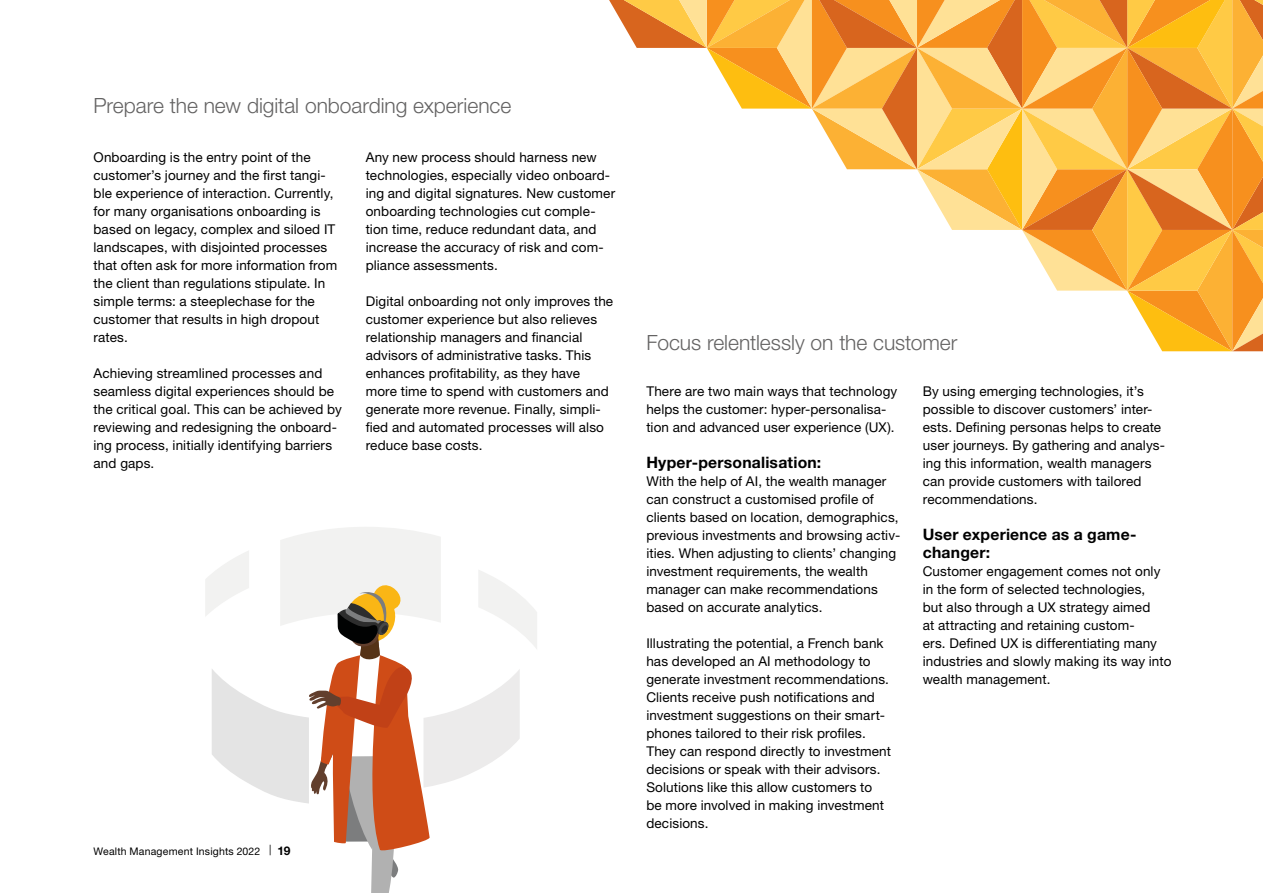
<style>
.page{position:relative;width:1263px;height:893px;background:#fff}
.page>*{position:absolute;margin:0;border:0;box-sizing:border-box;transform-origin:0 0}
.t1{font:300 21px "Helvetica Neue LT Std";color:#646363}
.t2{font:700 15.75px/18px "Helvetica Neue LT Std";letter-spacing:.015em;color:#000}
.t3{font:13.5px/18px "Helvetica Neue LT Std";letter-spacing:.01em;color:#000}
.t4{font:10.5px "Helvetica Neue LT Std";letter-spacing:.02em;color:#000}
.s1{font-weight:700;font-size:12px}
</style>
<div class="page">
<svg style="left:609px;top:0;width:654px;height:351px"></svg>
<svg style="left:205px;top:527px;width:332px;height:366px"></svg>
<h1 class="t1" style="left:94px;top:92px;width:419px">Prepare the new digital onboarding experience</h1>
<p class="t3" style="left:94px;top:148px;width:245px">Onboarding is the entry point of the customer’s journey and the first tangi&shy;ble experience of interaction. Currently, for many organisations onboarding is based on legacy, complex and siloed IT landscapes, with disjointed processes that often ask for more information from the client than regulations stipulate. In simple terms: a steeplechase for the customer that results in high dropout rates.</p>
<p class="t3" style="left:94px;top:364px;width:250px">Achieving streamlined processes and seamless digital experiences should be the critical goal. This can be achieved by reviewing and redesigning the onboard&shy;ing process, initially identifying barriers and gaps.</p>
<p class="t3" style="left:366px;top:148px;width:251px">Any new process should harness new technologies, especially video onboard&shy;ing and digital signatures. New customer onboarding technologies cut comple&shy;tion time, reduce redundant data, and increase the accuracy of risk and com&shy;pliance assessments.</p>
<p class="t3" style="left:366px;top:292px;width:249px">Digital onboarding not only improves the customer experience but also relieves relationship managers and financial advisors of administrative tasks. This enhances profitability, as they have more time to spend with customers and generate more revenue. Finally, simpli&shy;fied and automated processes will also reduce base costs.</p>
<p class="t4" style="left:94px;top:845px;width:198px">Wealth Management Insights 2022 | <span class="s1">19</span></p>
<h1 class="t1" style="left:646px;top:329px;width:313px">Focus relentlessly on the customer</h1>
<p class="t3" style="left:646px;top:382px;width:252px">There are two main ways that technology helps the customer: hyper-personalisa&shy;tion and advanced user experience (UX).</p>
<p class="t2" style="left:646px;top:453px;width:176px">Hyper-personalisation:</p>
<p class="t3" style="left:646px;top:472px;width:255px">With the help of AI, the wealth manager can construct a customised profile of clients based on location, demographics, previous investments and browsing activ&shy;ities. When adjusting to clients’ changing investment requirements, the wealth manager can make recommendations based on accurate analytics.</p>
<p class="t3" style="left:646px;top:634px;width:246px">Illustrating the potential, a French bank has developed an AI methodology to generate investment recommendations.<br>Clients receive push notifications and investment suggestions on their smart&shy;phones tailored to their risk profiles.<br>They can respond directly to investment decisions or speak with their advisors.<br>Solutions like this allow customers to<br>be more involved in making investment decisions.</p>
<p class="t3" style="left:923px;top:382px;width:244px">By using emerging technologies, it’s possible to discover customers’ inter&shy;ests. Defining personas helps to create user journeys. By gathering and analys&shy;ing this information, wealth managers can provide customers with tailored recommendations.</p>
<p class="t2" style="left:923px;top:525px;width:215px">User experience as a game&shy;changer:</p>
<p class="t3" style="left:923px;top:562px;width:250px">Customer engagement comes not only in the form of selected technologies,<br>but also through a UX strategy aimed<br>at attracting and retaining custom-<br>ers. Defined UX is differentiating many industries and slowly making its way into wealth management.</p>
</div>
